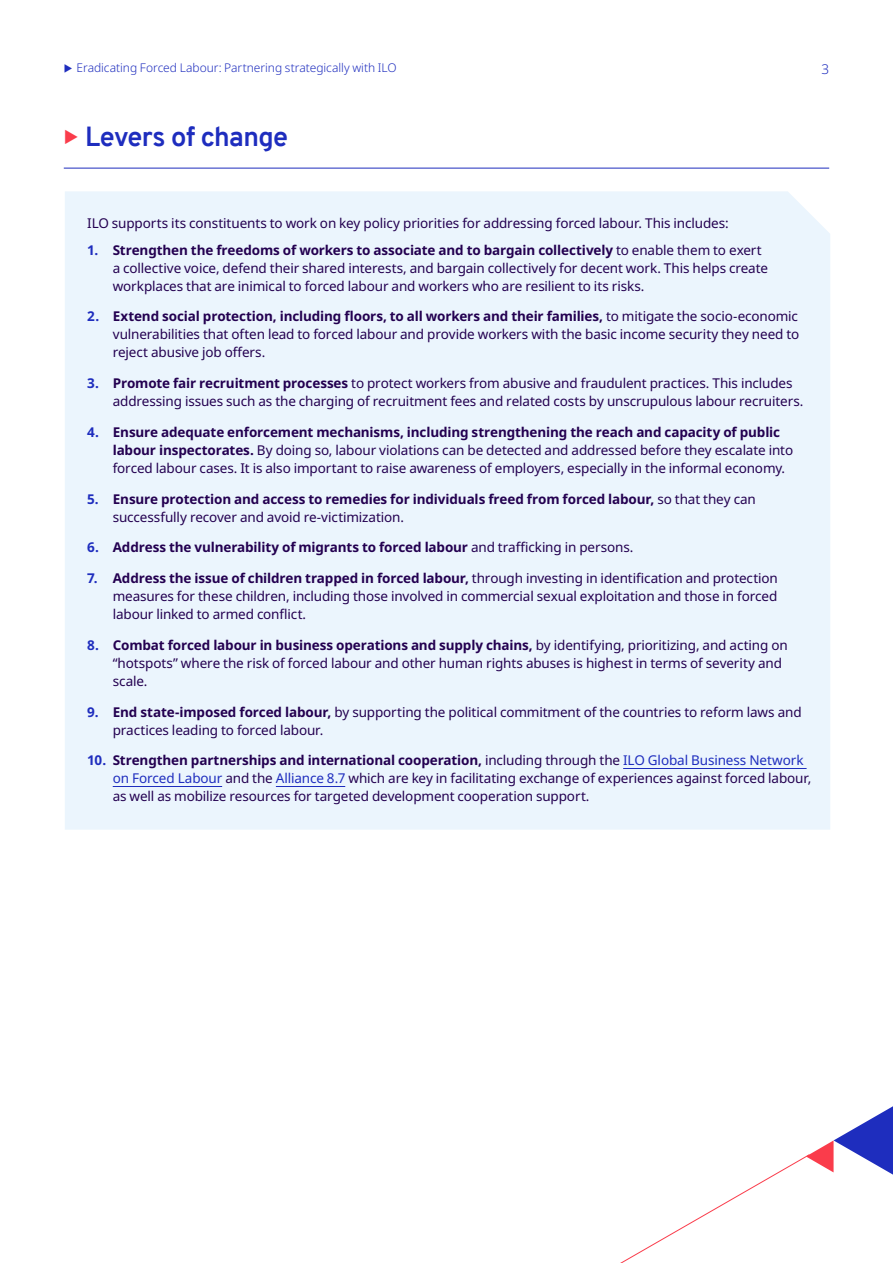
<style>
.page{position:relative;width:893px;height:1263px;background:#fff}
.page>*{position:absolute;margin:0;border:0;box-sizing:border-box;transform-origin:0 0}
.t1{font:700 27px "Overpass";letter-spacing:-.025em;color:#1e2dbe}
.t2{font:13.5px/18px "Noto Sans";letter-spacing:-.01em;color:#230050}
.t3{font:700 13.5px/18px "Noto Sans";letter-spacing:-.01em;color:#230050}
.t4{font:300 13.5px "Noto Sans";color:#1e2dbe}
.t5{font:300 12px "Noto Sans";letter-spacing:-.005em;color:#1e2dbe}
.s1{font-weight:700;color:#1e2dbe}
.s2{font-weight:700}
.s3{color:#1e2dbe}
.s4{font-weight:400}
</style>
<div class="page">
<div style="left:65px;top:191px;width:765px;height:639px;background:#ebf5fd"></div>
<hr style="left:64px;top:168px;width:765px;height:1px;background:#1e2dbe">
<hr style="left:623px;top:768px;width:184px;height:1px;background:#1e2dbe">
<hr style="left:113px;top:786px;width:109px;height:1px;background:#1e2dbe">
<hr style="left:276px;top:786px;width:69px;height:1px;background:#1e2dbe">
<svg style="left:620px;top:1106px;width:273px;height:157px"></svg>
<p class="t5" style="left:77px;top:60px;width:322px">Eradicating Forced Labour: Partnering strategically with ILO</p>
<h1 class="t1" style="left:85px;top:118px;width:205px">Levers of change</h1>
<p class="t4" style="left:821px;top:59px;width:9px">3</p>
<p class="t2" style="left:87px;top:215px;width:643px">ILO supports its constituents to work on key policy priorities for addressing forced labour. This includes:</p>
<p class="t2" style="left:113px;top:241px;width:657px;text-indent:-26px"><span class="s1">1.</span> <span class="s2">Strengthen the freedoms of workers to associate and to bargain collectively</span> to enable them to exert a collective voice, defend their shared interests, and bargain collectively for decent work. This helps create workplaces that are inimical to forced labour and workers who are resilient to its risks.</p>
<p class="t2" style="left:113px;top:308px;width:688px;text-align:justify;text-indent:-26px"><span class="s1">2.</span> <span class="s2">Extend social protection, including floors, to all workers and their families,</span> to mitigate the socio-economic vulnerabilities that often lead to forced labour and provide workers with the basic income security they need to reject abusive job offers.</p>
<p class="t2" style="left:113px;top:375px;width:692px;text-indent:-26px"><span class="s1">3.</span> <span class="s2">Promote fair recruitment processes</span> to protect workers from abusive and fraudulent practices. This includes addressing issues such as the charging of recruitment fees and related costs by unscrupulous labour recruiters.</p>
<p class="t2" style="left:113px;top:423px;width:682px;text-indent:-26px"><span class="s1">4.</span> <span class="s2">Ensure adequate enforcement mechanisms, including strengthening the reach and capacity of public labour inspectorates.</span> By doing so, labour violations can be detected and addressed before they escalate into forced labour cases. It is also important to raise awareness of employers, especially in the informal economy.</p>
<p class="t3" style="left:113px;top:490px;width:645px;text-indent:-26px"><span class="s3">5.</span> Ensure protection and access to remedies for individuals freed from forced labour, <span class="s4">so that they can successfully recover and avoid re-victimization.</span></p>
<p class="t3" style="left:87px;top:539px;width:548px"><span class="s3">6.</span> Address the vulnerability of migrants to forced labour <span class="s4">and trafficking in persons.</span></p>
<p class="t2" style="left:113px;top:569px;width:667px;text-align:justify;text-indent:-26px"><span class="s1">7.</span> <span class="s2">Address the issue of children trapped in forced labour,</span> through investing in identification and protection measures for these children, including those involved in commercial sexual exploitation and those in forced labour linked to armed conflict.</p>
<p class="t2" style="left:113px;top:636px;width:677px;text-indent:-26px"><span class="s1">8.</span> <span class="s2">Combat forced labour in business operations and supply chains,</span> by identifying, prioritizing, and acting on “hotspots” where the risk of forced labour and other human rights abuses is highest in terms of severity and scale.</p>
<p class="t2" style="left:113px;top:703px;width:690px;text-indent:-26px"><span class="s1">9.</span> <span class="s2">End state-imposed forced labour,</span> by supporting the political commitment of the countries to reform laws and practices leading to forced labour.</p>
<p class="t2" style="left:113px;top:752px;width:700px;text-indent:-26px"><span class="s1">10.</span> <span class="s2">Strengthen partnerships and international cooperation,</span> including through the <span class="s3">ILO Global Business Network on Forced Labour</span> and the <span class="s3">Alliance 8.7</span> which are key in facilitating exchange of experiences against forced labour, as well as mobilize resources for targeted development cooperation support.</p>
</div>
